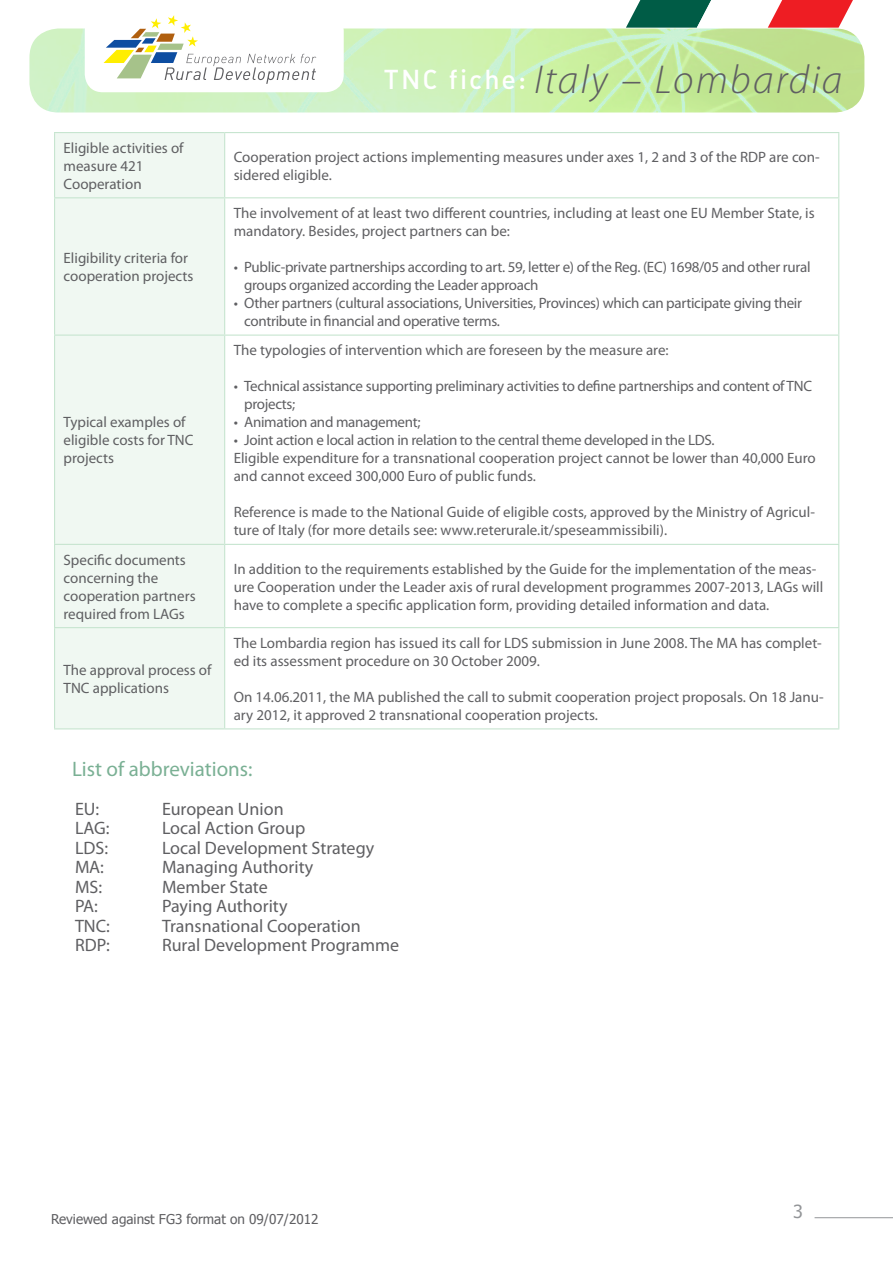
<style>
.page{position:relative;width:893px;height:1263px;background:#fff}
.page>*{position:absolute;margin:0;border:0;box-sizing:border-box;transform-origin:0 0}
.t1{font:italic 300 40.5px "Myriad Pro";letter-spacing:.055em;color:#5f5f62}
._03_sub-titel{font:21px "Myriad Pro";color:#7ab094}
._02_body{font:18px "Myriad Pro";color:#5f5f62}
.t2{font:18px "Tahoma";color:#939598}
._06_body_table{font:15px/18px "Myriad Pro";color:#5f5f62}
._07_body_table_bulle{font:15px/18px "Myriad Pro";letter-spacing:-.02em;color:#5f5f62}
.t3{font:13.5px "Tahoma";color:#5f5f62}
.s1{font-family:"FFDIN Medium Alternate";font-weight:400;font-style:normal;font-size:27px;color:#fff}
</style>
<div class="page">
<hr style="left:814px;top:1217px;width:79px;height:1px;background:#939598">
<img style="left:29px;top:28px;width:835px;height:84px">
<svg style="left:626px;top:0;width:227px;height:28px"></svg>
<div style="left:85px;top:13px;width:259px;height:79px;background:#fff;border-radius:18px"></div>
<svg style="left:104px;top:15px;width:212px;height:69px"></svg>
<div style="left:55px;top:133px;width:169px;height:595px;background:#f0f8f2"></div>
<hr style="left:54px;top:132px;width:171px;height:1px;background:#c7e5d0">
<hr style="left:225px;top:132px;width:614px;height:1px;background:#c7e5d0">
<hr style="left:54px;top:197px;width:171px;height:1px;background:#c7e5d0">
<hr style="left:225px;top:197px;width:614px;height:1px;background:#c7e5d0">
<hr style="left:54px;top:335px;width:171px;height:1px;background:#c7e5d0">
<hr style="left:225px;top:335px;width:614px;height:1px;background:#c7e5d0">
<hr style="left:54px;top:544px;width:171px;height:1px;background:#c7e5d0">
<hr style="left:225px;top:544px;width:614px;height:1px;background:#c7e5d0">
<hr style="left:54px;top:627px;width:171px;height:1px;background:#c7e5d0">
<hr style="left:225px;top:627px;width:614px;height:1px;background:#c7e5d0">
<hr style="left:54px;top:133px;width:1px;height:64px;background:#c7e5d0">
<hr style="left:54px;top:198px;width:1px;height:137px;background:#c7e5d0">
<hr style="left:54px;top:336px;width:1px;height:208px;background:#c7e5d0">
<hr style="left:54px;top:545px;width:1px;height:82px;background:#c7e5d0">
<hr style="left:54px;top:628px;width:1px;height:100px;background:#c7e5d0">
<hr style="left:54px;top:728px;width:171px;height:1px;background:#c7e5d0">
<hr style="left:224px;top:133px;width:1px;height:64px;background:#c7e5d0">
<hr style="left:838px;top:133px;width:1px;height:64px;background:#c7e5d0">
<hr style="left:224px;top:198px;width:1px;height:137px;background:#c7e5d0">
<hr style="left:838px;top:198px;width:1px;height:137px;background:#c7e5d0">
<hr style="left:224px;top:336px;width:1px;height:208px;background:#c7e5d0">
<hr style="left:838px;top:336px;width:1px;height:208px;background:#c7e5d0">
<hr style="left:224px;top:545px;width:1px;height:82px;background:#c7e5d0">
<hr style="left:838px;top:545px;width:1px;height:82px;background:#c7e5d0">
<hr style="left:224px;top:628px;width:1px;height:100px;background:#c7e5d0">
<hr style="left:838px;top:628px;width:1px;height:100px;background:#c7e5d0">
<hr style="left:225px;top:728px;width:614px;height:1px;background:#c7e5d0">
<h1 class="t1" style="left:384px;top:58px;width:460px"><span class="s1">TNC fiche:</span> Italy – Lombardia</h1>
<p class="_06_body_table" style="left:64px;top:139px;width:122px">Eligible activities of measure 421<br>Cooperation</p>
<p class="_06_body_table" style="left:234px;top:148px;width:588px">Cooperation project actions implementing measures under axes 1, 2 and 3 of the RDP are con&shy;sidered eligible.</p>
<p class="_06_body_table" style="left:64px;top:249px;width:131px">Eligibility criteria for cooperation projects</p>
<p class="_06_body_table" style="left:64px;top:413px;width:131px">Typical examples of eligible costs for TNC projects</p>
<p class="_06_body_table" style="left:234px;top:204px;width:583px">The involvement of at least two different countries, including at least one EU Member State, is mandatory. Besides, project partners can be:</p>
<p class="_07_body_table_bulle" style="left:244px;top:258px;width:568px;text-indent:-10px">• Public-private partnerships according to art. 59, letter e) of the Reg. (EC) 1698/05 and other rural groups organized according the Leader approach</p>
<p class="_07_body_table_bulle" style="left:244px;top:294px;width:559px;text-indent:-10px">• Other partners (cultural associations, Universities, Provinces) which can participate giving their contribute in financial and operative terms.</p>
<p class="_06_body_table" style="left:234px;top:341px;width:436px">The typologies of intervention which are foreseen by the measure are:</p>
<p class="_07_body_table_bulle" style="left:244px;top:377px;width:569px;text-indent:-10px">• Technical assistance supporting preliminary activities to define partnerships and content of TNC projects;</p>
<p class="_07_body_table_bulle" style="left:234px;top:413px;width:188px">• Animation and management;</p>
<p class="_07_body_table_bulle" style="left:234px;top:431px;width:483px">• Joint action e local action in relation to the central theme developed in the LDS.</p>
<p class="_06_body_table" style="left:234px;top:449px;width:583px">Eligible expenditure for a transnational cooperation project cannot be lower than 40,000 Euro and cannot exceed 300,000 Euro of public funds.</p>
<p class="_06_body_table" style="left:234px;top:503px;width:583px">Reference is made to the National Guide of eligible costs, approved by the Ministry of Agricul&shy;ture of Italy (for more details see: www.reterurale.it/speseammissibili).</p>
<p class="_06_body_table" style="left:64px;top:550px;width:134px">Specific documents concerning the cooperation partners required from LAGs</p>
<p class="_06_body_table" style="left:234px;top:559px;width:591px">In addition to the requirements established by the Guide for the implementation of the meas&shy;ure Cooperation under the Leader axis of rural development programmes 2007-2013, LAGs will have to complete a specific application form, providing detailed information and data.</p>
<p class="_06_body_table" style="left:234px;top:634px;width:590px">The Lombardia region has issued its call for LDS submission in June 2008. The MA has complet&shy;ed its assessment procedure on 30 October 2009.</p>
<p class="_06_body_table" style="left:234px;top:688px;width:591px">On 14.06.2011, the MA published the call to submit cooperation project proposals. On 18 Janu&shy;ary 2012, it approved 2 transnational cooperation projects.</p>
<p class="_03_sub-titel" style="left:72px;top:756px;width:182px">List of abbreviations:</p>
<p class="_02_body" style="left:75px;top:797px;width:26px">EU:</p>
<p class="_02_body" style="left:162px;top:797px;width:123px">European Union</p>
<p class="_02_body" style="left:75px;top:817px;width:36px">LAG:</p>
<p class="_02_body" style="left:162px;top:817px;width:145px">Local Action Group</p>
<p class="_02_body" style="left:75px;top:836px;width:35px">LDS:</p>
<p class="_02_body" style="left:162px;top:836px;width:214px">Local Development Strategy</p>
<p class="_02_body" style="left:75px;top:856px;width:31px">MA:</p>
<p class="_02_body" style="left:162px;top:856px;width:153px">Managing Authority</p>
<p class="_02_body" style="left:75px;top:875px;width:29px">MS:</p>
<p class="_02_body" style="left:162px;top:875px;width:107px">Member State</p>
<p class="_02_body" style="left:75px;top:895px;width:24px">PA:</p>
<p class="_02_body" style="left:162px;top:895px;width:127px">Paying Authority</p>
<p class="_02_body" style="left:75px;top:914px;width:36px">TNC:</p>
<p class="_02_body" style="left:162px;top:914px;width:200px">Transnational Cooperation</p>
<p class="_02_body" style="left:75px;top:934px;width:36px">RDP:</p>
<p class="_02_body" style="left:162px;top:934px;width:239px">Rural Development Programme</p>
<p class="_06_body_table" style="left:64px;top:661px;width:150px">The approval process of<br>TNC applications</p>
<p class="t3" style="left:51px;top:1210px;width:269px">Reviewed against FG3 format on 09/07/2012</p>
<p class="t2" style="left:793px;top:1200px;width:11px">3</p>
</div>
